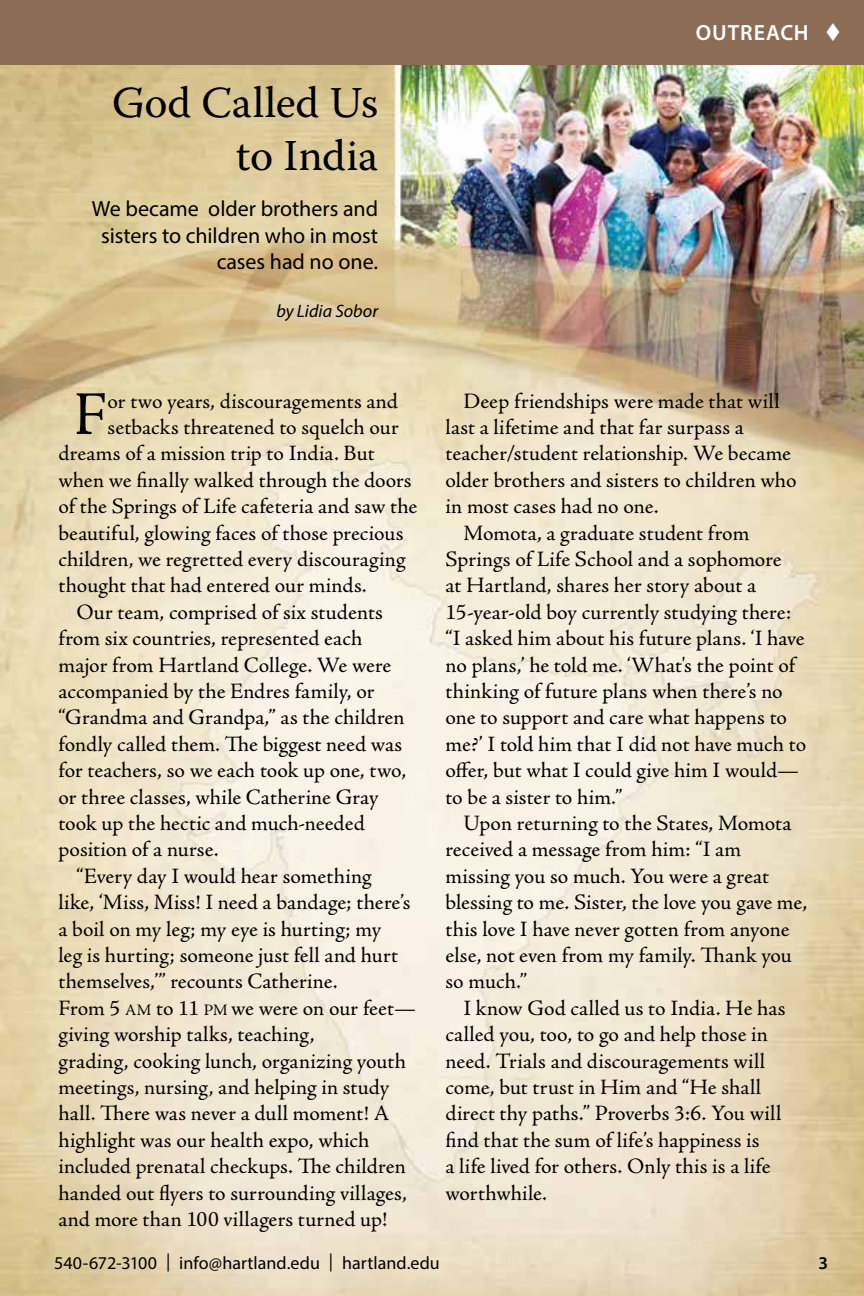
<style>
.page{position:relative;width:864px;height:1296px;background:#fff}
.page>*{position:absolute;margin:0;border:0;box-sizing:border-box;transform-origin:0 0}
.t1{font:62.4px "Adobe Jenson Pro";color:#000}
.t2{font:44px/52.8px "Warnock Pro";color:#000;text-align:right}
.t3{font:22px "Adobe Jenson Pro";letter-spacing:.005em;color:#000}
.t4{font:22px/26.4px "Myriad Pro";color:#000;text-align:right}
.t5{font:600 22px "Myriad Pro";letter-spacing:.04em;color:#fff}
.t6{font:18px "Myriad Pro";color:#000}
.t7{font:italic 18px "Myriad Pro";letter-spacing:.005em;color:#000}
.t8{font:600 18px "Myriad Pro";color:#000}
.s1{font-size:16px}
</style>
<div class="page">
<img style="left:0;top:65px;width:864px;height:1231px">
<div style="left:0;top:0;width:864px;height:65px;background:#8d6c56"></div>
<h2 class="t2" style="left:112px;top:75px;width:268px">God Called Us to India</h2>
<p class="t4" style="left:92px;top:195px;width:288px">We became older brothers and sisters to children who in most cases had no one.</p>
<p class="t7" style="left:276px;top:300px;width:103px">by Lidia Sobor</p>
<h1 class="t1" style="left:73px;top:379px;width:36px">F</h1>
<p class="t3" style="left:108px;top:388px;width:292px">or two years, discouragements and</p>
<p class="t3" style="left:108px;top:415px;width:293px">setbacks threatened to squelch our</p>
<p class="t3" style="left:58px;top:441px;width:318px">dreams of a mission trip to India. But</p>
<p class="t3" style="left:58px;top:467px;width:355px">when we finally walked through the doors</p>
<p class="t3" style="left:58px;top:494px;width:360px">of the Springs of Life cafeteria and saw the</p>
<p class="t3" style="left:58px;top:520px;width:347px">beautiful, glowing faces of those precious</p>
<p class="t3" style="left:58px;top:547px;width:348px">children, we regretted every discouraging</p>
<p class="t3" style="left:58px;top:573px;width:310px">thought that had entered our minds.</p>
<p class="t3" style="left:76px;top:599px;width:308px">Our team, comprised of six students</p>
<p class="t3" style="left:58px;top:626px;width:305px">from six countries, represented each</p>
<p class="t3" style="left:58px;top:652px;width:334px">major from Hartland College. We were</p>
<p class="t3" style="left:58px;top:679px;width:318px">accompanied by the Endres family, or</p>
<p class="t3" style="left:58px;top:705px;width:348px">“Grandma and Grandpa,” as the children</p>
<p class="t3" style="left:58px;top:731px;width:345px">fondly called them. The biggest need was</p>
<p class="t3" style="left:58px;top:758px;width:349px">for teachers, so we each took up one, two,</p>
<p class="t3" style="left:58px;top:784px;width:322px">or three classes, while Catherine Gray</p>
<p class="t3" style="left:58px;top:811px;width:308px">took up the hectic and much-needed</p>
<p class="t3" style="left:58px;top:837px;width:162px">position of a nurse.</p>
<p class="t3" style="left:76px;top:863px;width:297px">“Every day I would hear something</p>
<p class="t3" style="left:58px;top:890px;width:354px">like, ‘Miss, Miss! I need a bandage; there’s</p>
<p class="t3" style="left:58px;top:916px;width:324px">a boil on my leg; my eye is hurting; my</p>
<p class="t3" style="left:58px;top:943px;width:341px">leg is hurting; someone just fell and hurt</p>
<p class="t3" style="left:58px;top:969px;width:281px">themselves,’” recounts Catherine.</p>
<p class="t3" style="left:58px;top:995px;width:359px">From 5 <span class="s1">AM</span> to 11 <span class="s1">PM</span> we were on our feet—</p>
<p class="t3" style="left:58px;top:1022px;width:258px">giving worship talks, teaching,</p>
<p class="t3" style="left:58px;top:1048px;width:349px">grading, cooking lunch, organizing youth</p>
<p class="t3" style="left:58px;top:1075px;width:332px">meetings, nursing, and helping in study</p>
<p class="t3" style="left:58px;top:1101px;width:332px">hall. There was never a dull moment! A</p>
<p class="t3" style="left:58px;top:1127px;width:313px">highlight was our health expo, which</p>
<p class="t3" style="left:58px;top:1154px;width:349px">included prenatal checkups. The children</p>
<p class="t3" style="left:58px;top:1180px;width:350px">handed out flyers to surrounding villages,</p>
<p class="t3" style="left:58px;top:1207px;width:330px">and more than 100 villagers turned up!</p>
<p class="t5" style="left:696px;top:18px;width:147px">OUTREACH ▼</p>
<p class="t3" style="left:463px;top:388px;width:318px">Deep friendships were made that will</p>
<p class="t3" style="left:445px;top:415px;width:300px">last a lifetime and that far surpass a</p>
<p class="t3" style="left:445px;top:441px;width:347px">teacher/student relationship. We became</p>
<p class="t3" style="left:445px;top:467px;width:353px">older brothers and sisters to children who</p>
<p class="t3" style="left:445px;top:494px;width:215px">in most cases had no one.</p>
<p class="t3" style="left:463px;top:520px;width:287px">Momota, a graduate student from</p>
<p class="t3" style="left:445px;top:547px;width:338px">Springs of Life School and a sophomore</p>
<p class="t3" style="left:445px;top:573px;width:312px">at Hartland, shares her story about a</p>
<p class="t3" style="left:445px;top:599px;width:347px">15-year-old boy currently studying there:</p>
<p class="t3" style="left:445px;top:626px;width:361px">“I asked him about his future plans. ‘I have</p>
<p class="t3" style="left:445px;top:652px;width:351px">no plans,’ he told me. ‘What's the point of</p>
<p class="t3" style="left:445px;top:679px;width:339px">thinking of future plans when there’s no</p>
<p class="t3" style="left:445px;top:705px;width:343px">one to support and care what happens to</p>
<p class="t3" style="left:445px;top:731px;width:362px">me?’ I told him that I did not have much to</p>
<p class="t3" style="left:445px;top:758px;width:355px">offer, but what I could give him I would—</p>
<p class="t3" style="left:445px;top:784px;width:178px">to be a sister to him.”</p>
<p class="t3" style="left:463px;top:811px;width:329px">Upon returning to the States, Momota</p>
<p class="t3" style="left:445px;top:837px;width:297px">received a message from him: “I am</p>
<p class="t3" style="left:445px;top:863px;width:325px">missing you so much. You were a great</p>
<p class="t3" style="left:445px;top:890px;width:363px">blessing to me. Sister, the love you gave me,</p>
<p class="t3" style="left:445px;top:916px;width:345px">this love I have never gotten from anyone</p>
<p class="t3" style="left:445px;top:943px;width:348px">else, not even from my family. Thank you</p>
<p class="t3" style="left:445px;top:969px;width:83px">so much.”</p>
<p class="t3" style="left:463px;top:995px;width:324px">I know God called us to India. He has</p>
<p class="t3" style="left:445px;top:1022px;width:324px">called you, too, to go and help those in</p>
<p class="t3" style="left:445px;top:1048px;width:321px">need. Trials and discouragements will</p>
<p class="t3" style="left:445px;top:1075px;width:317px">come, but trust in Him and “He shall</p>
<p class="t3" style="left:445px;top:1101px;width:337px">direct thy paths.” Proverbs 3:6. You will</p>
<p class="t3" style="left:445px;top:1127px;width:316px">find that the sum of life’s happiness is</p>
<p class="t3" style="left:445px;top:1154px;width:327px">a life lived for others. Only this is a life</p>
<p class="t3" style="left:445px;top:1180px;width:103px">worthwhile.</p>
<p class="t6" style="left:54px;top:1252px;width:387px">540-672-3100 | info@hartland.edu | hartland.edu</p>
<p class="t8" style="left:818px;top:1252px;width:11px">3</p>
</div>
